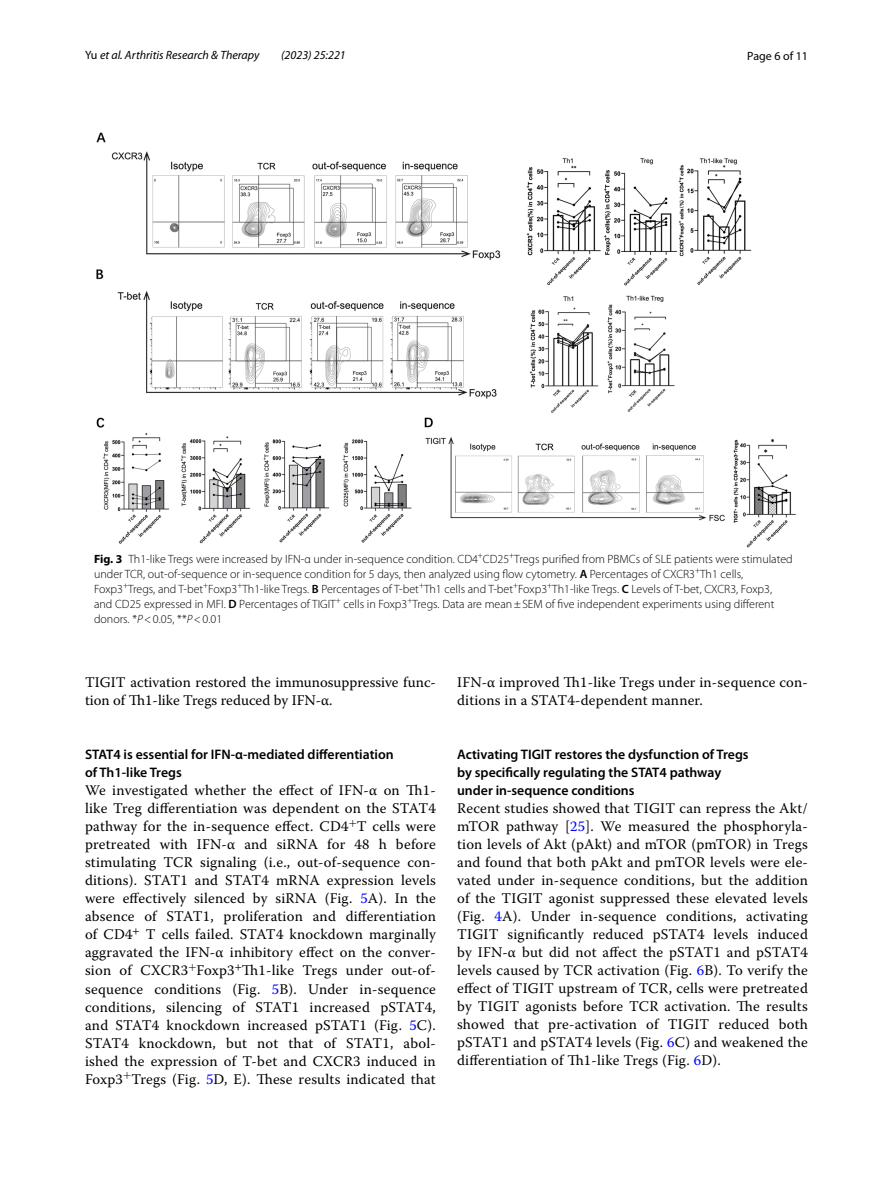
<style>
.page{position:relative;width:893px;height:1187px;background:#fff}
.page>*{position:absolute;margin:0;border:0;box-sizing:border-box;transform-origin:0 0}
.t1{font:14.7px/18px "Warnock Pro";letter-spacing:.015em;color:#000}
.t2{font:600 13.8px/18px "Myriad Pro";color:#000}
.t3{font:300 12px/15px "Myriad Pro";color:#000}
.t4{font:italic 12px "Myriad Pro";color:#000}
.t5{font:12px "Myriad Pro";color:#000}
.s1{font-style:normal}
.s2{font-weight:700}
.s3{font-weight:600}
.s4{font-style:italic}
.s5{color:#00f}
</style>
<div class="page">
<img style="left:96px;top:133px;width:700px;height:414px">
<p class="t4" style="left:85px;top:48px;width:176px"><span class="s1">Yu</span> et al. Arthritis Research &amp; Therapy</p>
<p class="t4" style="left:281px;top:48px;width:66px">(2023) 25:221</p>
<p class="t5" style="left:747px;top:48px;width:62px">Page 6 of 11</p>
<p class="t3" style="left:94px;top:551px;width:700px"><span class="s2">Fig. 3</span> Th1-like Tregs were increased by IFN-α under in-sequence condition. CD4<sup>+</sup>CD25<sup>+</sup>Tregs purified from PBMCs of SLE patients were stimulated under TCR, out-of-sequence or in-sequence condition for 5 days, then analyzed using flow cytometry. <span class="s3">A</span> Percentages of -CXCR3<sup>+</sup>Th1 cells, Foxp3<sup>+</sup>Tregs, and T-bet<sup>+</sup>Foxp3<sup>+</sup>Th1-like Tregs. <span class="s3">B</span> Percentages of T-bet<sup>+</sup>Th1 cells and T-bet<sup>+</sup>Foxp3<sup>+</sup>Th1-like Tregs. <span class="s3">C</span> Levels of T-bet, CXCR3, Foxp3, and CD25 expressed in MFI. <span class="s3">D</span> Percentages of -TIGIT<sup>+</sup> cells in -Foxp3<sup>+</sup>Tregs. Data are mean±SEM of five independent experiments using different donors. *<span class="s4">P</span>&lt;0.05, **<span class="s4">P</span>&lt;0.01</p>
<p class="t1" style="left:85px;top:672px;width:352px">TIGIT activation restored the immunosuppressive func&shy;tion of Th1-like Tregs reduced by IFN-α.</p>
<p class="t2" style="left:85px;top:745px;width:310px">STAT4 is essential for IFN‑α‑mediated differentiation of Th1‑like Tregs</p>
<p class="t1" style="left:85px;top:781px;width:352px;text-align:justify">We investigated whether the effect of IFN-α on Th1- like Treg differentiation was dependent on the STAT4 pathway for the in-sequence effect. CD4<sup>+</sup>T cells were pretreated with IFN-α and siRNA for 48 h before stimulating TCR signaling (i.e., out-of-sequence con&shy;ditions). STAT1 and STAT4 mRNA expression levels were effectively silenced by siRNA (Fig. <span class="s5">5</span>A). In the absence of STAT1, proliferation and differentiation of CD4<sup>+</sup> T cells failed. STAT4 knockdown marginally aggravated the IFN-α inhibitory effect on the conver&shy;sion of CXCR3<sup>+</sup>Foxp3<sup>+</sup>Th1-like Tregs under out-of&shy;sequence conditions (Fig. <span class="s5">5</span>B). Under in-sequence conditions, silencing of STAT1 increased pSTAT4, and STAT4 knockdown increased pSTAT1 (Fig. <span class="s5">5</span>C).<br>STAT4 knockdown, but not that of STAT1, abol&shy;ished the expression of T-bet and CXCR3 induced in Foxp3<sup>+</sup>Tregs (Fig. <span class="s5">5</span>D, E). These results indicated that</p>
<p class="t1" style="left:457px;top:672px;width:352px">IFN-α improved Th1-like Tregs under in-sequence con&shy;ditions in a STAT4-dependent manner.</p>
<p class="t2" style="left:457px;top:745px;width:293px">Activating TIGIT restores the dysfunction of Tregs by specifically regulating the STAT4 pathway under in‑sequence conditions</p>
<p class="t1" style="left:457px;top:799px;width:352px;text-align:justify">Recent studies showed that TIGIT can repress the Akt/ mTOR pathway [<span class="s5">25</span>]. We measured the phosphoryla&shy;tion levels of Akt (pAkt) and mTOR (pmTOR) in Tregs and found that both pAkt and pmTOR levels were ele&shy;vated under in-sequence conditions, but the addition of the TIGIT agonist suppressed these elevated levels (Fig. <span class="s5">4</span>A). Under in-sequence conditions, activating TIGIT significantly reduced pSTAT4 levels induced by IFN-α but did not affect the pSTAT1 and pSTAT4 levels caused by TCR activation (Fig. <span class="s5">6</span>B). To verify the effect of TIGIT upstream of TCR, cells were pretreated by TIGIT agonists before TCR activation. The results showed that pre-activation of TIGIT reduced both pSTAT1 and pSTAT4 levels (Fig. <span class="s5">6</span>C) and weakened the differentiation of Th1-like Tregs (Fig. <span class="s5">6</span>D).</p>
</div>
